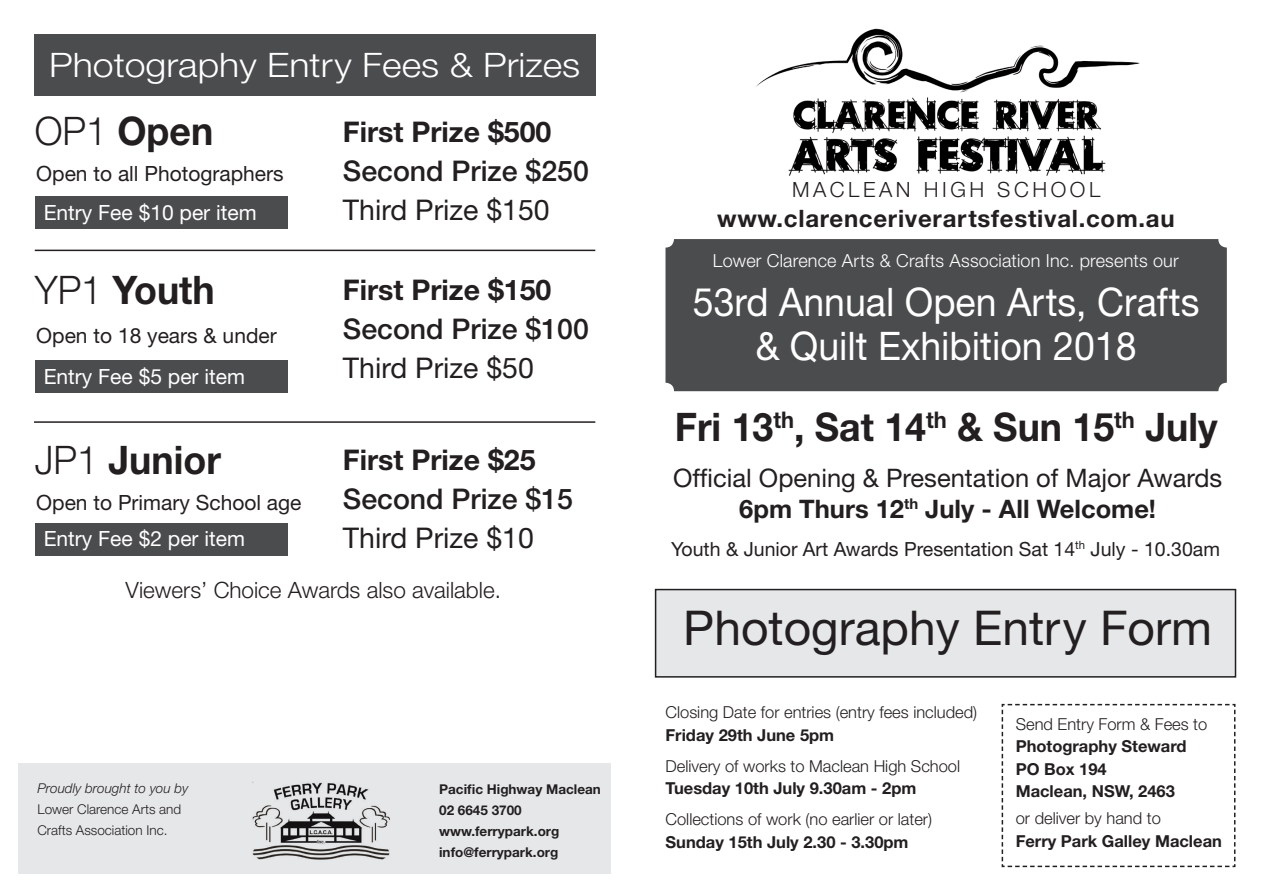
<style>
.page{position:relative;width:1263px;height:893px;background:#fff}
.page>*{position:absolute;margin:0;border:0;box-sizing:border-box;transform-origin:0 0}
.t1{font:48px "Helvetica Neue";color:#231f20}
.t2{font:700 39.3px "Helvetica Neue";color:#231f20;scale:.95 1}
.t3{font:39.3px/43.5px "Helvetica Neue";color:#fff;text-align:center;scale:.95 1}
.t4{font:300 33.75px "Helvetica Neue";color:#fff;scale:1.11 1}
.t5{font:500 28.5px/39px "Helvetica Neue";color:#231f20}
.t6{font:25.5px/30.6px "Helvetica Neue";color:#231f20;text-align:center}
.t7{font:700 24px "Helvetica Neue";letter-spacing:.03em;color:#231f20}
.t8{font:300 22.5px "Helvetica Neue";color:#231f20}
.t9{font:21px "Helvetica Neue";color:#231f20}
.t10{font:21px "Helvetica Neue";color:#fff}
.t11{font:300 21px "Helvetica Neue";letter-spacing:.17em;color:#231f20}
.t12{font:19.5px "Helvetica Neue";color:#231f20}
.t13{font:300 18px "Helvetica Neue";letter-spacing:.01em;color:#fff}
.t14{font:300 16.5px/22.5px "Helvetica Neue";color:#231f20}
.t15{font:700 16.5px/22.5px "Helvetica Neue";color:#231f20}
.t16{font:700 13.5px/21px "Helvetica Neue";color:#231f20}
.t17{font:300 13.5px/21px "Helvetica Neue";color:#231f20}
.s1{font-weight:300}
.s2{font-weight:700}
.s3{font-weight:400}
.s4{font-style:italic}
</style>
<div class="page">
<div style="left:656px;top:590px;width:579px;height:87px;background:#e6e7e9"></div>
<div style="left:655px;top:589px;width:581px;height:89px;border:2px solid #231f20"></div>
<svg style="left:1001px;top:703px;width:235px;height:165px"></svg>
<div style="left:665px;top:239px;width:562px;height:152px;background:#4b4c4d;border-radius:9px"></div>
<img style="left:756px;top:28px;width:384px;height:148px">
<div style="left:34px;top:34px;width:561px;height:62px;background:#4b4c4d"></div>
<div style="left:18px;top:763px;width:593px;height:111px;background:#e6e7e9"></div>
<img style="left:252px;top:782px;width:138px;height:78px">
<div style="left:36px;top:360px;width:252px;height:33px;background:#4b4c4d"></div>
<hr style="left:35px;top:250px;width:560px;height:1px;background:#231f20">
<hr style="left:34px;top:421px;width:561px;height:2px;background:#231f20">
<div style="left:36px;top:197px;width:252px;height:32px;background:#4b4c4d"></div>
<div style="left:36px;top:523px;width:252px;height:32px;background:#4b4c4d"></div>
<p class="t4" style="left:49px;top:44px;width:480px">Photography Entry Fees &amp; Prizes</p>
<p class="t2" style="left:35px;top:106px;width:189px"><span class="s1">OP1</span> Open</p>
<p class="t9" style="left:36px;top:161px;width:249px">Open to all Photographers</p>
<p class="t10" style="left:44px;top:200px;width:214px">Entry Fee $10 per item</p>
<p class="t2" style="left:35px;top:266px;width:191px"><span class="s1">YP1</span> Youth</p>
<p class="t9" style="left:36px;top:323px;width:242px">Open to 18 years &amp; under</p>
<p class="t10" style="left:44px;top:364px;width:203px">Entry Fee $5 per item</p>
<p class="t2" style="left:35px;top:435px;width:197px"><span class="s1">JP1</span> Junior</p>
<p class="t9" style="left:36px;top:490px;width:267px">Open to Primary School age</p>
<p class="t10" style="left:44px;top:526px;width:203px">Entry Fee $2 per item</p>
<p class="t5" style="left:343px;top:112px;width:248px"><span class="s2">First Prize $500<br></span>Second Prize $250<br><span class="s3">Third Prize $150</span></p>
<p class="t5" style="left:343px;top:270px;width:248px"><span class="s2">First Prize $150<br></span>Second Prize $100<br><span class="s3">Third Prize $50</span></p>
<p class="t5" style="left:343px;top:440px;width:232px"><span class="s2">First Prize $25<br></span>Second Prize $15<br><span class="s3">Third Prize $10</span></p>
<p class="t8" style="left:126px;top:577px;width:377px">Viewers’ Choice Awards also available.</p>
<p class="t17" style="left:37px;top:777px;width:153px"><span class="s4">Proudly brought to you by<br></span>Lower Clarence Arts and<br>Crafts Association Inc.</p>
<p class="t16" style="left:439px;top:778px;width:163px">Pacific Highway Maclean<br>02 6645 3700 www.ferrypark.org info@ferrypark.org</p>
<p class="t11" style="left:792px;top:177px;width:310px">MACLEAN HIGH SCHOOL</p>
<p class="t7" style="left:717px;top:203px;width:459px">www.clarenceriverartsfestival.com.au</p>
<p class="t13" style="left:713px;top:250px;width:467px">Lower Clarence Arts &amp; Crafts Association Inc. presents our</p>
<p class="t3" style="left:693px;top:280px;width:535px">53rd Annual Open Arts, Crafts &amp; Quilt Exhibition 2018</p>
<p class="t2" style="left:675px;top:402px;width:573px">Fri 13<sup>th</sup>, Sat 14<sup>th</sup> &amp; Sun 15<sup>th</sup> July</p>
<p class="t6" style="left:673px;top:462px;width:551px">Official Opening &amp; Presentation of Major Awards<br><span class="s2">6pm Thurs 12</span><sup>th</sup> <span class="s2">July - All Welcome!</span></p>
<p class="t12" style="left:671px;top:537px;width:550px">Youth &amp; Junior Art Awards Presentation Sat 14<sup>th</sup> July - 10.30am</p>
<p class="t1" style="left:683px;top:599px;width:530px">Photography Entry Form</p>
<p class="t14" style="left:665px;top:701px;width:313px">Closing Date for entries (entry fees included)<br><span class="s2">Friday 29th June 5pm</span></p>
<p class="t14" style="left:665px;top:754px;width:296px">Delivery of works to Maclean High School<br><span class="s2">Tuesday 10th July 9.30am - 2pm</span></p>
<p class="t14" style="left:665px;top:808px;width:268px">Collections of work (no earlier or later)<br><span class="s2">Sunday 15th July 2.30 - 3.30pm</span></p>
<p class="t15" style="left:1016px;top:712px;width:193px"><span class="s1">Send Entry Form &amp; Fees to<br></span>Photography Steward<br>PO Box 194<br>Maclean, NSW, 2463</p>
<p class="t15" style="left:1016px;top:807px;width:208px"><span class="s1">or deliver by hand to<br></span>Ferry Park Galley Maclean</p>
</div>
